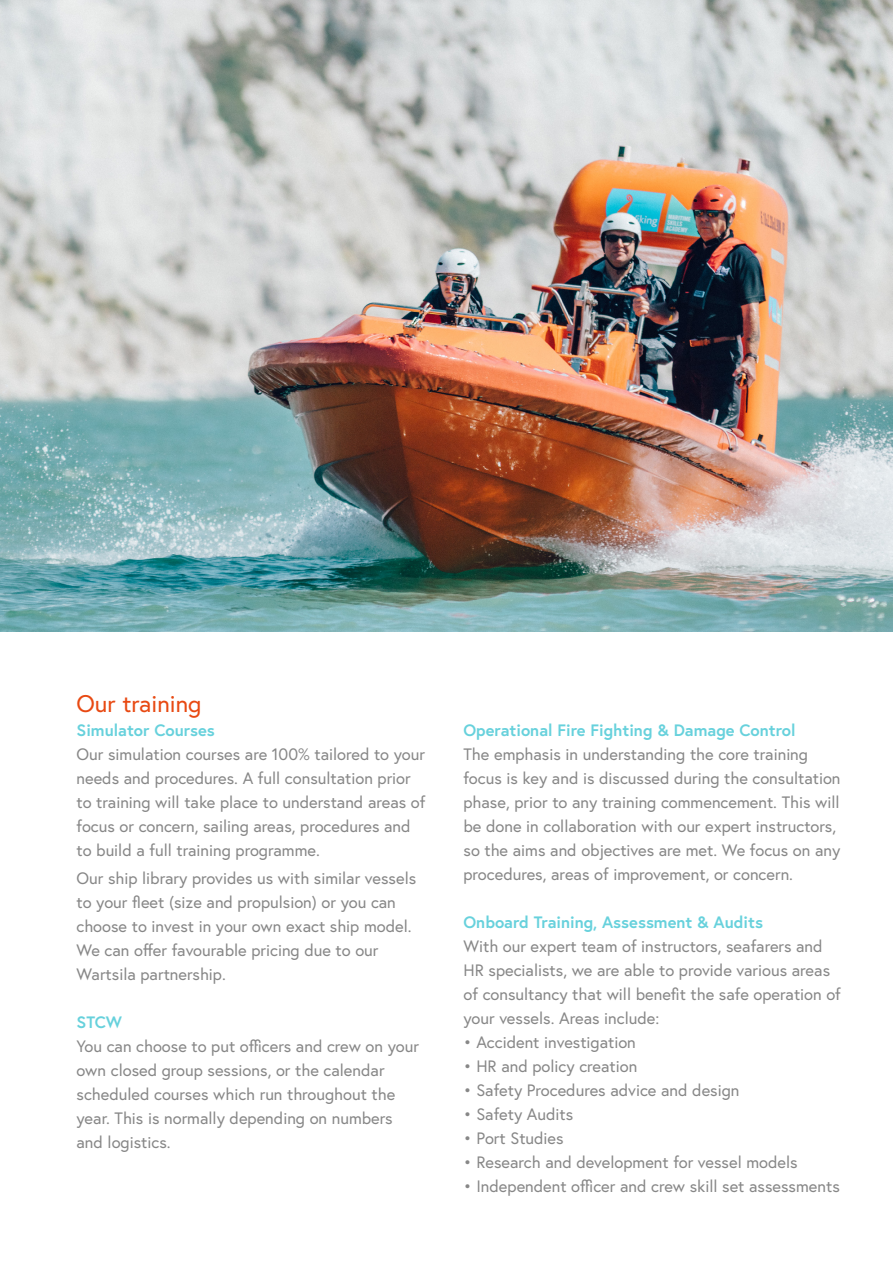
<style>
.page{position:relative;width:893px;height:1263px;background:#fff}
.page>*{position:absolute;margin:0;border:0;box-sizing:border-box;transform-origin:0 0}
.t1{font:24px "Europa";color:#e84912}
.t2{font:16.5px/24px "Europa";color:#878787}
.t3{font:700 16.5px "Europa";color:#67d1dc}
</style>
<div class="page">
<img style="left:0;top:0;width:893px;height:631px">
<h1 class="t1" style="left:77px;top:688px;width:126px">Our training</h1>
<p class="t3" style="left:77px;top:719px;width:140px">Simulator Courses</p>
<p class="t2" style="left:77px;top:742px;width:350px">Our simulation courses are 100% tailored to your needs and procedures. A full consultation prior to training will take place to understand areas of focus or concern, sailing areas, procedures and to build a full training programme.</p>
<p class="t2" style="left:77px;top:866px;width:341px">Our ship library provides us with similar vessels to your fleet (size and propulsion) or you can choose to invest in your own exact ship model.<br>We can offer favourable pricing due to our Wartsila partnership.</p>
<p class="t3" style="left:77px;top:1011px;width:47px">STCW</p>
<p class="t2" style="left:77px;top:1034px;width:344px">You can choose to put officers and crew on your own closed group sessions, or the calendar scheduled courses which run throughout the year. This is normally depending on numbers and logistics.</p>
<p class="t3" style="left:463px;top:719px;width:334px">Operational Fire Fighting &amp; Damage Control</p>
<p class="t2" style="left:463px;top:742px;width:378px">The emphasis in understanding the core training focus is key and is discussed during the consultation phase, prior to any training commencement. This will be done in collaboration with our expert instructors, so the aims and objectives are met. We focus on any procedures, areas of improvement, or concern.</p>
<p class="t3" style="left:463px;top:911px;width:301px">Onboard Training, Assessment &amp; Audits</p>
<p class="t2" style="left:463px;top:934px;width:379px">With our expert team of instructors, seafarers and HR specialists, we are able to provide various areas of consultancy that will benefit the safe operation of your vessels. Areas include:</p>
<p class="t2" style="left:463px;top:1030px;width:174px">• Accident investigation</p>
<p class="t2" style="left:463px;top:1054px;width:175px">• HR and policy creation</p>
<p class="t2" style="left:463px;top:1078px;width:277px">• Safety Procedures advice and design</p>
<p class="t2" style="left:463px;top:1102px;width:111px">• Safety Audits</p>
<p class="t2" style="left:463px;top:1126px;width:102px">• Port Studies</p>
<p class="t2" style="left:463px;top:1150px;width:336px">• Research and development for vessel models</p>
<p class="t2" style="left:463px;top:1174px;width:378px">• Independent officer and crew skill set assessments</p>
</div>
